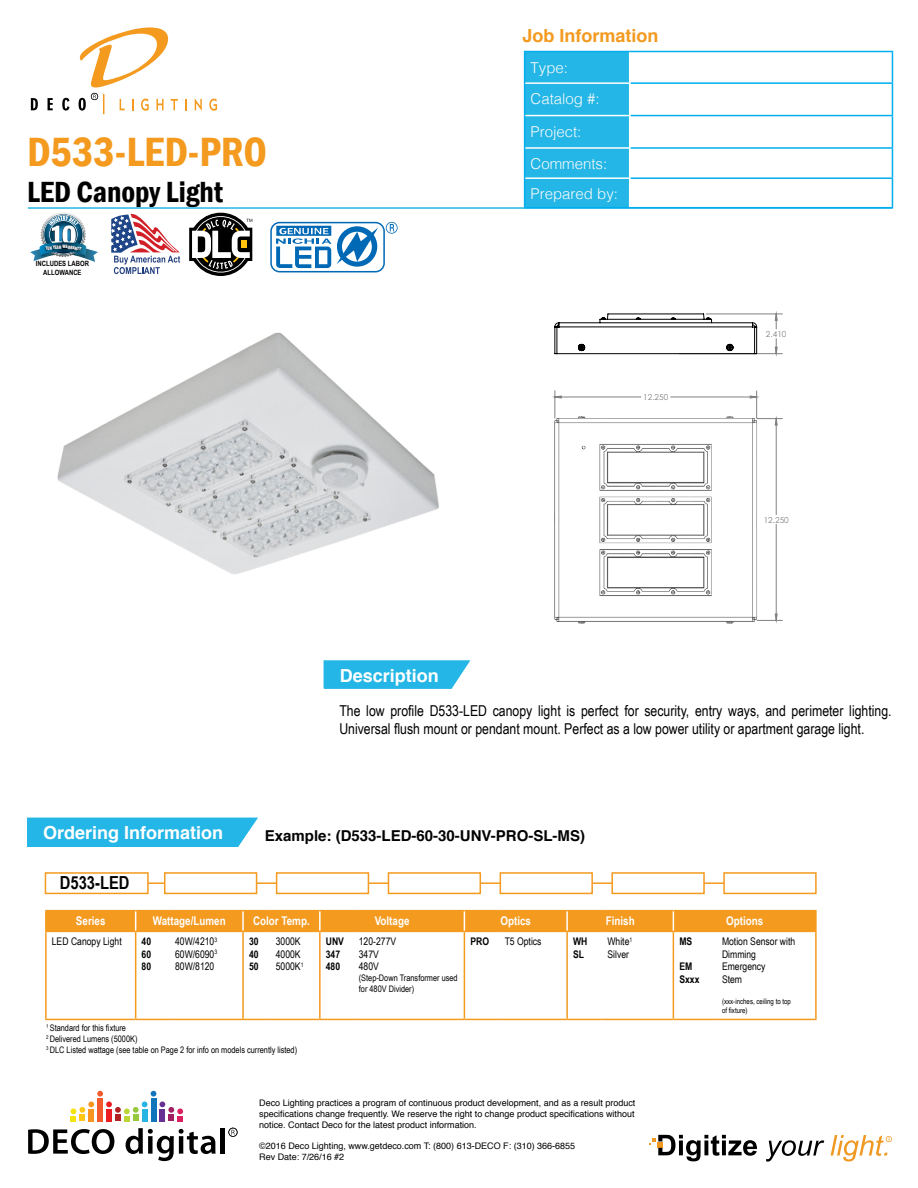
<style>
.page{position:relative;width:918px;height:1188px;background:#fff}
.page>*{position:absolute;margin:0;border:0;box-sizing:border-box;transform-origin:0 0}
.t1{font:600 condensed 42px "Franklin Gothic";color:#f39a1f}
.t2{font:600 condensed 30px "Franklin Gothic";color:#000}
.t3{font:700 18px "Helvetica";color:#fff}
.t4{font:700 18px "Helvetica";color:#f39a1f}
.t5{font:700 18px "Arial Narrow";color:#000}
.t6{font:15px/18px "Arial Narrow";color:#000}
.t7{font:300 15px/32.1px "Helvetica";color:#fafafa}
.t8{font:700 15px "Helvetica";color:#000}
.t9{font:700 12px "Arial Narrow";color:#fff}
.t10{font:10.5px/12.6px "Arial Narrow";color:#000}
.t11{font:700 10.5px/12.6px "Arial Narrow";color:#000}
.t12{font:9px/10.8px "Helvetica";color:#000;text-align:justify}
.t13{font:9px/10.8px "Arial Narrow";color:#000}
.t14{font:8.25px "Century Gothic";color:#808080}
.t15{font:7.5px/9px "Arial Narrow";color:#000}
.t16{font:700 7.2px/8.7px "Arial Narrow";color:#000;text-align:center}
.s1{color:#030303}
</style>
<div class="page">
<hr style="left:28px;top:207px;width:864px;height:2px;background:#23b6e6">
<hr style="left:630px;top:51px;width:263px;height:1px;background:#00aeef">
<hr style="left:892px;top:52px;width:1px;height:30px;background:#00aeef">
<hr style="left:630px;top:82px;width:263px;height:2px;background:#00aeef">
<hr style="left:892px;top:84px;width:1px;height:31px;background:#00aeef">
<hr style="left:630px;top:115px;width:263px;height:1px;background:#00aeef">
<hr style="left:892px;top:116px;width:1px;height:31px;background:#00aeef">
<hr style="left:630px;top:147px;width:263px;height:2px;background:#00aeef">
<hr style="left:630px;top:177px;width:263px;height:2px;background:#00aeef">
<svg style="left:892px;top:149px;width:1px;height:58px"></svg>
<hr style="left:630px;top:207px;width:263px;height:1px;background:#00aeef">
<hr style="left:524px;top:51px;width:106px;height:1px;background:#00aeef">
<svg style="left:524px;top:52px;width:106px;height:156px;background:#2ab8e7"></svg>
<svg style="left:31px;top:98px;width:7px;height:12px"></svg>
<svg style="left:48px;top:98px;width:5px;height:12px"></svg>
<svg style="left:62px;top:98px;width:7px;height:13px"></svg>
<svg style="left:185px;top:99px;width:2px;height:11px"></svg>
<svg style="left:195px;top:99px;width:7px;height:12px"></svg>
<svg style="left:209px;top:99px;width:8px;height:12px"></svg>
<svg style="left:79px;top:27px;width:99px;height:87px"></svg>
<svg style="left:71px;top:1091px;width:112px;height:30px"></svg>
<svg style="left:28px;top:1129px;width:86px;height:25px"></svg>
<svg style="left:126px;top:1128px;width:90px;height:33px"></svg>
<hr style="left:221px;top:1128px;width:4px;height:26px;background:#000">
<svg style="left:228px;top:1128px;width:10px;height:9px"></svg>
<svg style="left:766px;top:1140px;width:58px;height:22px"></svg>
<svg style="left:831px;top:1135px;width:61px;height:27px"></svg>
<svg style="left:649px;top:1135px;width:108px;height:26px"></svg>
<img style="left:57px;top:272px;width:382px;height:302px">
<svg style="left:324px;top:660px;width:146px;height:29px;background:#33bbe7"></svg>
<div style="left:27px;top:818px;width:231px;height:29px;background:#23b6e6"></div>
<hr style="left:124px;top:882px;width:638px;height:2px;background:#f39a1f">
<div style="left:45px;top:872px;width:104px;height:22px;background:#fff;border:2px solid #f39a1f"></div>
<div style="left:164px;top:872px;width:93px;height:22px;background:#fff;border:2px solid #f39a1f"></div>
<div style="left:276px;top:872px;width:93px;height:22px;background:#fff;border:2px solid #f39a1f"></div>
<div style="left:388px;top:872px;width:93px;height:22px;background:#fff;border:2px solid #f39a1f"></div>
<div style="left:500px;top:872px;width:93px;height:22px;background:#fff;border:2px solid #f39a1f"></div>
<div style="left:611px;top:872px;width:94px;height:22px;background:#fff;border:2px solid #f39a1f"></div>
<div style="left:723px;top:872px;width:94px;height:22px;background:#fff;border:2px solid #f39a1f"></div>
<svg style="left:111px;top:214px;width:69px;height:60px"></svg>
<hr style="left:45px;top:910px;width:91px;height:1px;background:#f39a1f">
<hr style="left:45px;top:911px;width:2px;height:20px;background:#f39a1f">
<hr style="left:45px;top:931px;width:91px;height:1px;background:#f39a1f">
<hr style="left:45px;top:932px;width:2px;height:87px;background:#f39a1f">
<hr style="left:135px;top:932px;width:1px;height:87px;background:#f39a1f">
<hr style="left:242px;top:932px;width:2px;height:87px;background:#f39a1f">
<hr style="left:319px;top:932px;width:2px;height:87px;background:#f39a1f">
<hr style="left:464px;top:932px;width:1px;height:87px;background:#f39a1f">
<hr style="left:566px;top:932px;width:2px;height:87px;background:#f39a1f">
<hr style="left:673px;top:932px;width:1px;height:87px;background:#f39a1f">
<hr style="left:815px;top:932px;width:2px;height:87px;background:#f39a1f">
<hr style="left:45px;top:1019px;width:91px;height:1px;background:#f39a1f">
<hr style="left:136px;top:1019px;width:33px;height:1px;background:#f39a1f">
<hr style="left:169px;top:1019px;width:74px;height:1px;background:#f39a1f">
<svg style="left:243px;top:1019px;width:27px;height:1px"></svg>
<hr style="left:270px;top:1019px;width:50px;height:1px;background:#f39a1f">
<hr style="left:320px;top:1019px;width:33px;height:1px;background:#f39a1f">
<hr style="left:353px;top:1019px;width:111px;height:1px;background:#f39a1f">
<hr style="left:464px;top:1019px;width:35px;height:1px;background:#f39a1f">
<hr style="left:499px;top:1019px;width:68px;height:1px;background:#f39a1f">
<hr style="left:567px;top:1019px;width:34px;height:1px;background:#f39a1f">
<hr style="left:601px;top:1019px;width:72px;height:1px;background:#f39a1f">
<hr style="left:673px;top:1019px;width:43px;height:1px;background:#f39a1f">
<hr style="left:716px;top:1019px;width:101px;height:1px;background:#f39a1f">
<hr style="left:716px;top:910px;width:101px;height:1px;background:#f39a1f">
<hr style="left:815px;top:911px;width:2px;height:20px;background:#f39a1f">
<hr style="left:716px;top:931px;width:101px;height:1px;background:#f39a1f">
<div style="left:47px;top:910px;width:768px;height:22px;background:#f39a1f"></div>
<img style="left:556px;top:621px;width:199px;height:3px">
<svg style="left:757px;top:620px;width:25px;height:1px"></svg>
<hr style="left:680px;top:353px;width:102px;height:1px;background:#808080">
<hr style="left:706px;top:314px;width:76px;height:1px;background:#808080">
<svg style="left:555px;top:314px;width:222px;height:306px"></svg>
<svg style="left:554px;top:313px;width:203px;height:41px"></svg>
<svg style="left:270px;top:222px;width:128px;height:50px"></svg>
<svg style="left:189px;top:213px;width:63px;height:63px"></svg>
<svg style="left:30px;top:212px;width:68px;height:50px"></svg>
<h1 class="t1" style="left:27px;top:123px;width:242px">D533-LED-PRO</h1>
<h2 class="t2" style="left:27px;top:171px;width:198px">LED Canopy Light</h2>
<p class="t16" style="left:36px;top:259px;width:55px">INCLUDES LABOR<br>ALLOWANCE</p>
<h3 class="t4" style="left:522px;top:21px;width:138px">Job Information</h3>
<h3 class="t7" style="left:531px;top:50px;width:78px">Type:<br>Catalog #:<br>Project:<br>Comments:</h3>
<h3 class="t7" style="left:531px;top:177px;width:89px">Prepared by:</h3>
<p class="t14" style="left:643px;top:391px;width:27px">12.250</p>
<h3 class="t3" style="left:340px;top:661px;width:101px">Description</h3>
<p class="t14" style="left:766px;top:328px;width:22px">2.410</p>
<p class="t14" style="left:764px;top:514px;width:27px">12.250</p>
<h3 class="t6" style="left:339px;top:701px;width:554px">The low profile D533-LED canopy light is perfect for security, entry ways, and perimeter lighting.<br>Universal flush mount or pendant mount. Perfect as a low power utility or apartment garage light.</h3>
<h3 class="t3" style="left:43px;top:818px;width:182px">Ordering Information</h3>
<h3 class="t5" style="left:60px;top:869px;width:71px">D533-LED</h3>
<h3 class="t8" style="left:265px;top:823px;width:322px"><span class="s1">Example: (</span>D533-LED-60-30-UNV-PRO-SL-MS<span class="s1">)</span></h3>
<h3 class="t9" style="left:76px;top:912px;width:31px">Series</h3>
<h3 class="t9" style="left:153px;top:912px;width:74px">Wattage/Lumen</h3>
<h3 class="t9" style="left:253px;top:912px;width:58px">Color Temp.</h3>
<h3 class="t9" style="left:375px;top:912px;width:36px">Voltage</h3>
<h3 class="t9" style="left:500px;top:912px;width:32px">Optics</h3>
<h3 class="t9" style="left:606px;top:912px;width:30px">Finish</h3>
<h3 class="t9" style="left:726px;top:912px;width:39px">Options</h3>
<p class="t10" style="left:52px;top:935px;width:71px">LED Canopy Light</p>
<p class="t11" style="left:142px;top:935px;width:11px;text-align:justify">40<br>60<br>80</p>
<p class="t10" style="left:175px;top:935px;width:44px;text-align:justify">40W/4210<sup>3<br></sup>60W/6090<sup>3<br></sup>80W/8120</p>
<p class="t11" style="left:249px;top:935px;width:11px;text-align:justify">30<br>40<br>50</p>
<p class="t10" style="left:276px;top:935px;width:29px">3000K<br>4000K<br>5000K<sup>1</sup></p>
<p class="t11" style="left:326px;top:935px;width:20px">UNV<br>347<br>480</p>
<p class="t10" style="left:359px;top:935px;width:39px">120-277V<br>347V<br>480V</p>
<p class="t13" style="left:359px;top:972px;width:100px">(Step-Down Transformer used for 480V Divider)</p>
<p class="t11" style="left:470px;top:935px;width:20px">PRO</p>
<p class="t10" style="left:505px;top:935px;width:38px">T5 Optics</p>
<p class="t11" style="left:573px;top:935px;width:16px">WH<br>SL</p>
<p class="t10" style="left:607px;top:935px;width:26px">White<sup>1<br></sup>Silver</p>
<p class="t11" style="left:679px;top:935px;width:14px">MS</p>
<p class="t11" style="left:679px;top:960px;width:22px">EM<br>Sxxx</p>
<p class="t10" style="left:722px;top:935px;width:75px">Motion Sensor with<br>Dimming<br>Emergency<br>Stem</p>
<p class="t15" style="left:722px;top:997px;width:71px">(xxx-inches, ceiling to top of fixture)</p>
<p class="t13" style="left:46px;top:1022px;width:252px"><sup>1</sup> Standard for this fixture<br><sup>2</sup> Delivered Lumens (5000K)<br><sup>3</sup> DLC Listed wattage (see table on Page 2 for info on models currently listed)</p>
<p class="t12" style="left:259px;top:1098px;width:378px">Deco Lighting practices a program of continuous product development, and as a result product specifications change frequently. We reserve the right to change product specifications without notice. Contact Deco for the latest product information.</p>
<p class="t12" style="left:259px;top:1141px;width:318px">©2016 Deco Lighting, www.getdeco.com T: (800) 613-DECO F: (310) 366-6855<br>Rev Date: 7/26/16 #2</p>
</div>
